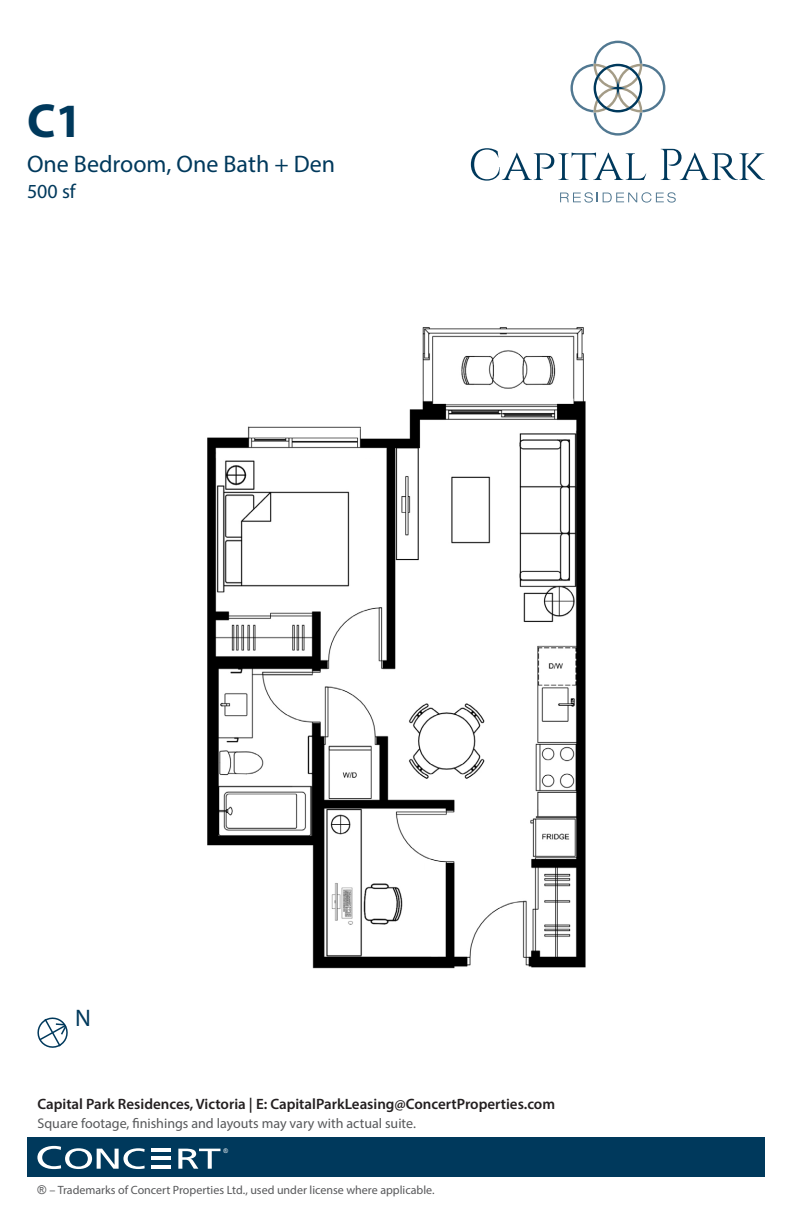
<style>
.page{position:relative;width:792px;height:1224px;background:#fff}
.page>*{position:absolute;margin:0;border:0;box-sizing:border-box;transform-origin:0 0}
.t1{font:700 48px "Myriad Pro";color:#00395c}
.t2{font:24px "Myriad Pro";color:#00395c}
.t3{font:20px "Myriad Pro";color:#00395c}
.t4{font:600 15px "Myriad Pro";color:#231f20}
.t5{font:14px "Myriad Pro";color:#57585a}
.t6{font:12px "Myriad Pro";color:#57585a}
.t7{font:6.2px "Arial";color:#fff}
.s1{font-family:"Arial"}
</style>
<div class="page">
<img style="left:207px;top:327px;width:379px;height:642px">
<div style="left:27px;top:1138px;width:738px;height:39px;background:#00395c"></div>
<hr style="left:152px;top:1149px;width:19px;height:3px;background:#fff">
<hr style="left:152px;top:1157px;width:19px;height:3px;background:#fff">
<hr style="left:152px;top:1165px;width:19px;height:4px;background:#fff">
<svg style="left:37px;top:1146px;width:108px;height:23px"></svg>
<svg style="left:178px;top:1149px;width:42px;height:20px"></svg>
<div style="left:471px;top:390px;width:48px;height:12px;background:#fff"></div>
<div style="left:371px;top:861px;width:53px;height:17px;background:#fff"></div>
<div style="left:474px;top:965px;width:49px;height:17px;background:#fff"></div>
<svg style="left:570px;top:41px;width:95px;height:95px"></svg>
<svg style="left:560px;top:192px;width:116px;height:11px"></svg>
<svg style="left:471px;top:148px;width:175px;height:33px"></svg>
<svg style="left:661px;top:149px;width:104px;height:31px"></svg>
<svg style="left:37px;top:1017px;width:31px;height:31px"></svg>
<p class="t1" style="left:27px;top:90px;width:57px">C1</p>
<p class="t2" style="left:27px;top:149px;width:310px">One Bedroom, One Bath + Den</p>
<p class="t3" style="left:27px;top:179px;width:50px">500 sf</p>
<p class="t2" style="left:75px;top:1003px;width:17px">N</p>
<p class="t4" style="left:37px;top:1094px;width:519px">Capital Park Residences, Victoria | E: CapitalParkLeasing@ConcertProperties.com</p>
<p class="t5" style="left:37px;top:1114px;width:380px">Square footage, finishings and layouts may vary with actual suite.</p>
<p class="t7" style="left:224px;top:1147px;width:6px">®</p>
<p class="t6" style="left:37px;top:1183px;width:399px"><span class="s1">®</span> – Trademarks of Concert Properties Ltd., used under license where applicable.</p>
</div>
